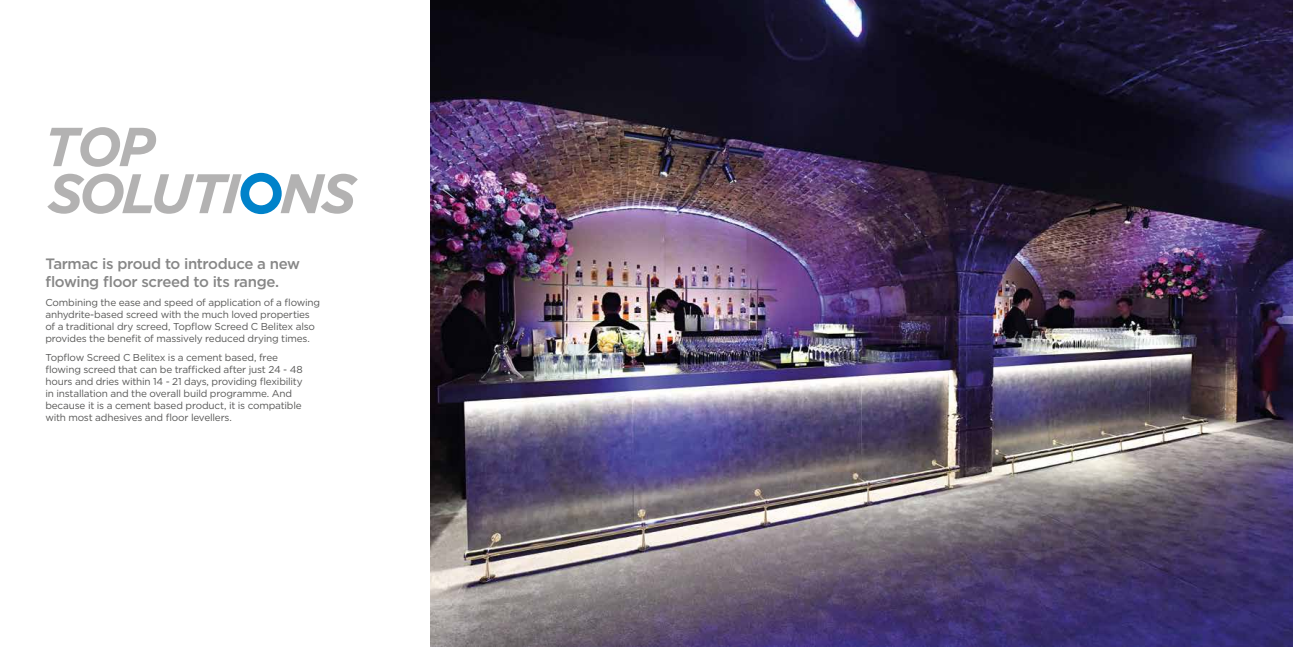
<style>
.page{position:relative;width:1293px;height:647px;background:#fff}
.page>*{position:absolute;margin:0;border:0;box-sizing:border-box;transform-origin:0 0}
.t1{font:italic 700 54.7px "Gotham";color:#b3b2b2}
.t2{font:500 15px/18px "Gotham";letter-spacing:-.025em;color:#878787}
.t3{font:10px/12px "Gotham";letter-spacing:-.02em;color:#575756}
</style>
<div class="page">
<img style="left:431px;top:0;width:862px;height:646px">
<svg style="left:47px;top:173px;width:311px;height:41px"></svg>
<h1 class="t1" style="left:45px;top:110px;width:112px">TOP</h1>
<h2 class="t2" style="left:45px;top:254px;width:256px">Tarmac is proud to introduce a new flowing floor screed to its range.</h2>
<p class="t3" style="left:45px;top:296px;width:276px">Combining the ease and speed of application of a flowing anhydrite-based screed with the much loved properties of a traditional dry screed, Topflow Screed C Belitex also provides the benefit of massively reduced drying times.</p>
<p class="t3" style="left:45px;top:351px;width:259px">Topflow Screed C Belitex is a cement based, free flowing screed that can be trafficked after just 24 - 48 hours and dries within 14 - 21 days, providing flexibility in installation and the overall build programme. And because it is a cement based product, it is compatible with most adhesives and floor levellers.</p>
</div>
